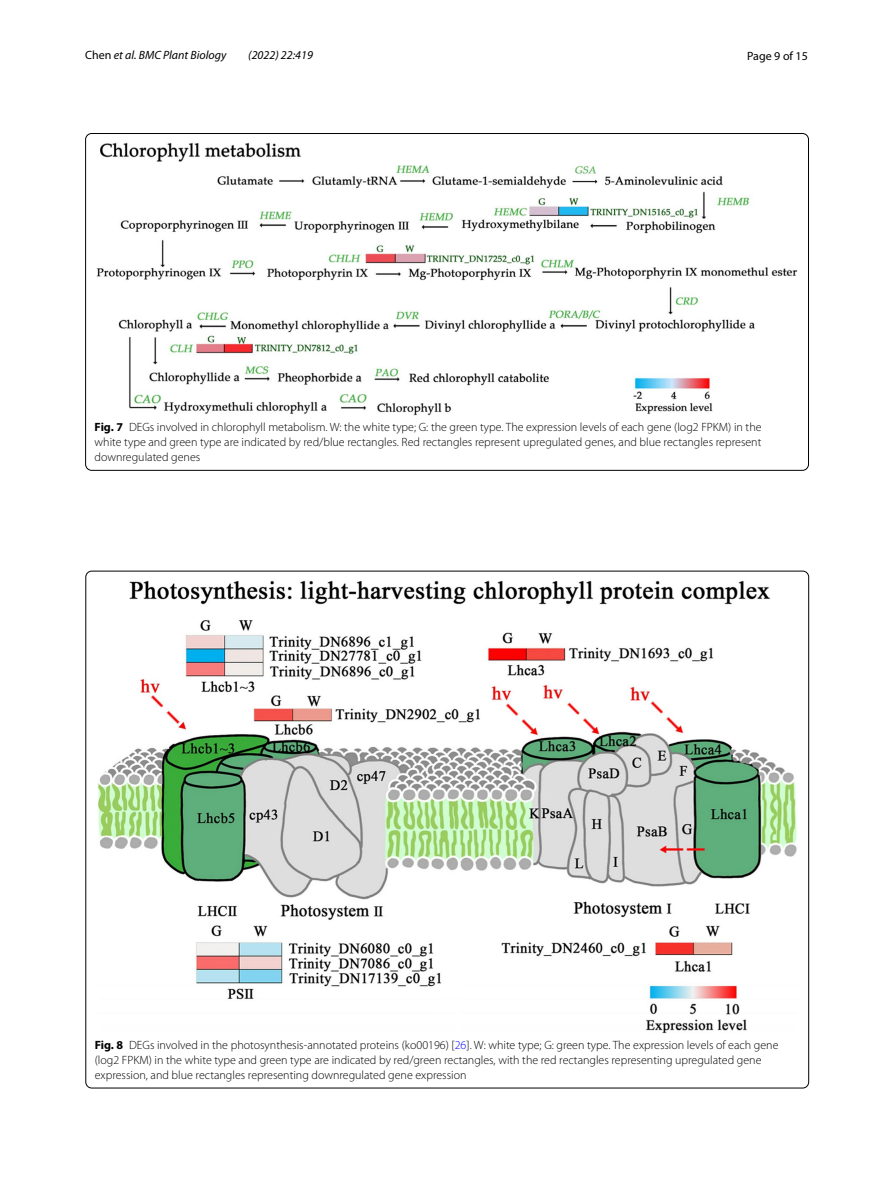
<style>
.page{position:relative;width:893px;height:1187px;background:#fff}
.page>*{position:absolute;margin:0;border:0;box-sizing:border-box;transform-origin:0 0}
.t1{font:300 12px/15px "Myriad Pro";color:#000;text-align:justify}
.t2{font:italic 12px "Myriad Pro";color:#000}
.t3{font:12px "Myriad Pro";color:#000}
.s1{font-style:normal}
.s2{font-weight:700}
.s3{color:#00f}
</style>
<div class="page">
<img style="left:97px;top:142px;width:700px;height:274px">
<img style="left:97px;top:580px;width:700px;height:453px">
<p class="t2" style="left:85px;top:48px;width:143px"><span class="s1">Chen</span> et al. BMC Plant Biology</p>
<p class="t2" style="left:248px;top:48px;width:66px">(2022) 22:419</p>
<p class="t3" style="left:747px;top:48px;width:62px">Page 9 of 15</p>
<p class="t1" style="left:95px;top:420px;width:668px"><span class="s2">Fig. 7</span> DEGs involved in chlorophyll metabolism. W: the white type; G: the green type. The expression levels of each gene (log2 FPKM) in the white type and green type are indicated by red/blue rectangles. Red rectangles represent upregulated genes, and blue rectangles represent downregulated genes</p>
<p class="t1" style="left:95px;top:1037px;width:685px;text-align:left"><span class="s2">Fig. 8</span> DEGs involved in the photosynthesis-annotated proteins (ko00196) [<span class="s3">26</span>]. W: white type; G: green type. The expression levels of each gene (log2 FPKM) in the white type and green type are indicated by red/green rectangles, with the red rectangles representing upregulated gene expression, and blue rectangles representing downregulated gene expression</p>
</div>
